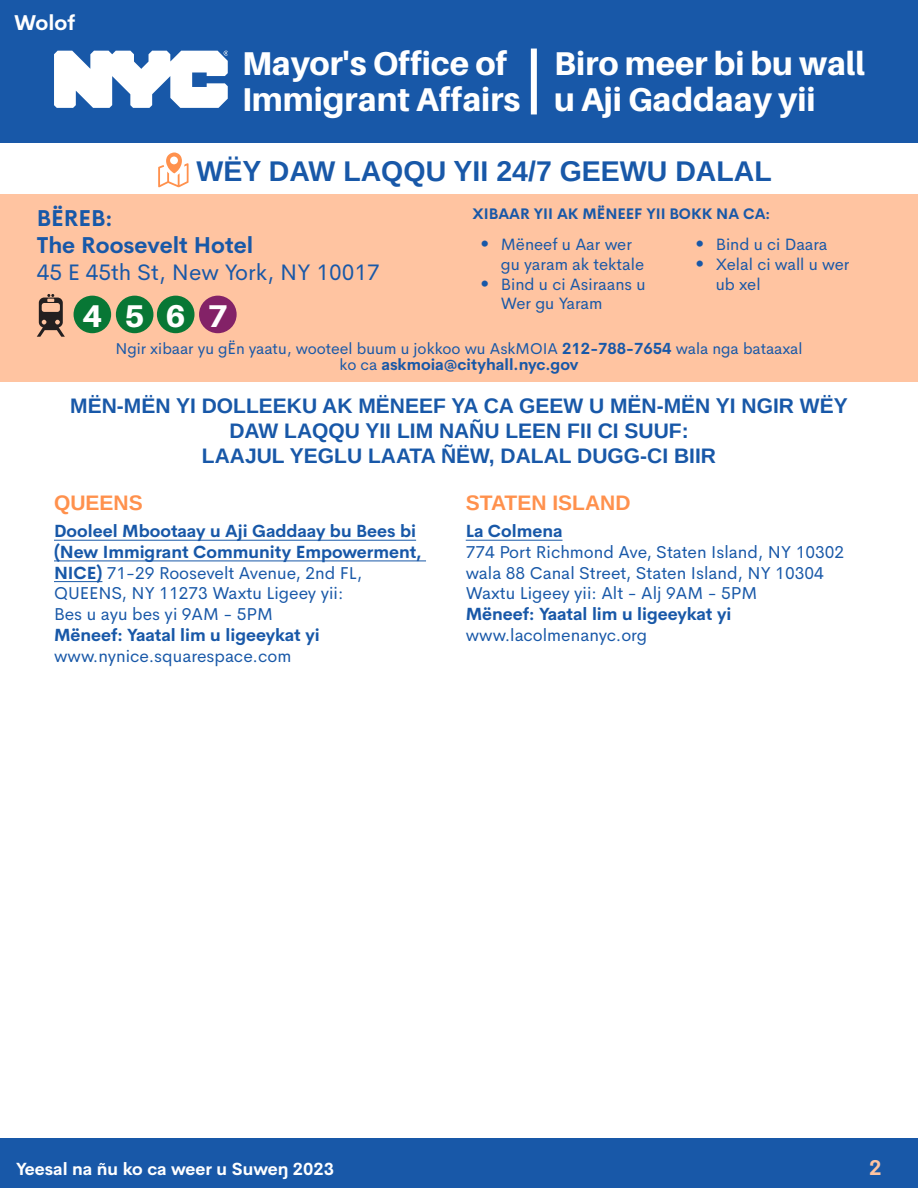
<style>
.page{position:relative;width:918px;height:1188px;background:#fff}
.page>*{position:absolute;margin:0;border:0;box-sizing:border-box;transform-origin:0 0}
.t1{font:800 33px/36px "Aileron";color:#fff}
.t2{font:800 31.5px "Aileron";color:#fff}
.t3{font:700 28.5px "Arimo";color:#1858a8}
.t4{font:22.5px/27px "Cerebri Sans";color:#1858a8}
.t5{font:700 21px/25.2px "Arimo";color:#1858a8;text-align:center}
.t6{font:700 21px "Arimo";color:#ff914d}
.t7{font:700 21px "Cerebri Sans";color:#fff}
.t8{font:700 21px "Cerebri Sans";color:#ffc4a1}
.t9{font:17.25px "Cerebri Sans";color:#1858a8}
.t10{font:700 17.25px/20.7px "Cerebri Sans";color:#1858a8}
.t11{font:700 17.25px "Cerebri Sans";color:#fff}
.t12{font:16.5px/19.8px "Cerebri Sans";color:#1858a8}
.t13{font:15.75px/16.5px "Cerebri Sans";color:#1858a8;text-align:center}
.t14{font:700 15px "Cerebri Sans";color:#1858a8}
.s1{font-weight:700}
.s2{font-weight:700;font-size:19.5px}
.s3{font-weight:400}
</style>
<div class="page">
<div style="left:0;top:1138px;width:918px;height:50px;background:#1858a8"></div>
<hr style="left:54px;top:540px;width:362px;height:1px;background:#1858a8">
<hr style="left:54px;top:560px;width:372px;height:1px;background:#1858a8">
<hr style="left:54px;top:581px;width:48px;height:1px;background:#1858a8">
<hr style="left:466px;top:540px;width:97px;height:1px;background:#1858a8">
<div style="left:0;top:194px;width:918px;height:188px;background:#ffc4a1"></div>
<div style="left:0;top:0;width:918px;height:142px;background:#1858a8"></div>
<svg style="left:158px;top:152px;width:31px;height:35px"></svg>
<svg style="left:37px;top:294px;width:28px;height:43px"></svg>
<div style="left:74px;top:296px;width:37px;height:37px;background:#087735;border-radius:50%"></div>
<div style="left:116px;top:296px;width:37px;height:37px;background:#087735;border-radius:50%"></div>
<div style="left:157px;top:296px;width:38px;height:37px;background:#087735;border-radius:50%"></div>
<div style="left:199px;top:296px;width:38px;height:37px;background:#832267;border-radius:50%"></div>
<svg style="left:54px;top:51px;width:174px;height:57px"></svg>
<div style="left:531px;top:49px;width:6px;height:65px;background:#fff"></div>
<p class="t7" style="left:14px;top:5px;width:62px">Wolof</p>
<p class="t1" style="left:242px;top:46px;width:280px">Mayor's Office of<br>Immigrant Affairs</p>
<p class="t1" style="left:554px;top:46px;width:312px">Biro meer bi bu wall u Aji Gaddaay yii</p>
<p class="t3" style="left:197px;top:151px;width:577px">WËY DAW LAQQU YII 24/7 GEEWU DALAL</p>
<p class="t4" style="left:37px;top:203px;width:344px"><span class="s1">BËREB:<br>The Roosevelt Hotel<br></span>45 E 45th St, New York, NY 10017</p>
<p class="t14" style="left:472px;top:201px;width:299px">XIBAAR YII AK MËNEEF YII BOKK NA CA:</p>
<p class="t12" style="left:695px;top:233px;width:134px"><span class="s2">•</span> Bind u ci Daara</p>
<p class="t12" style="left:716px;top:253px;width:135px;text-indent:-20px"><span class="s2">•</span> Xelal ci wall u wer ub xel</p>
<p class="t12" style="left:501px;top:233px;width:145px;text-indent:-20px"><span class="s2">•</span> Mëneef u Aar wer gu yaram ak tektale</p>
<p class="t12" style="left:501px;top:273px;width:146px;text-indent:-20px"><span class="s2">•</span> Bind u ci Asiraans u<br>Wer gu Yaram</p>
<p class="t2" style="left:82px;top:298px;width:22px">4</p>
<p class="t2" style="left:125px;top:298px;width:22px">5</p>
<p class="t2" style="left:166px;top:298px;width:22px">6</p>
<p class="t2" style="left:208px;top:298px;width:22px">7</p>
<p class="t13" style="left:116px;top:339px;width:688px">Ngir xibaar yu gËn yaatu, wooteel buum u jokkoo wu AskMOIA <span class="s1">212-788-7654</span> wala nga bataaxal ko ca <span class="s1">askmoia@cityhall.nyc.gov</span></p>
<p class="t5" style="left:70px;top:393px;width:779px">MËN-MËN YI DOLLEEKU AK MËNEEF YA CA GEEW U MËN-MËN YI NGIR WËY<br>DAW LAQQU YII LIM NAÑU LEEN FII CI SUUF:</p>
<p class="t5" style="left:202px;top:443px;width:516px">LAAJUL YEGLU LAATA ÑËW, DALAL DUGG-CI BIIR</p>
<p class="t6" style="left:54px;top:488px;width:90px">QUEENS</p>
<p class="t10" style="left:54px;top:519px;width:364px">Dooleel Mbootaay u Aji Gaddaay bu Bees bi</p>
<p class="t10" style="left:54px;top:540px;width:369px">(New Immigrant Community Empowerment,<br>NICE) <span class="s3">71-29 Roosevelt Avenue, 2nd FL,</span></p>
<p class="t9" style="left:54px;top:580px;width:291px">QUEENS, NY 11273 Waxtu Ligeey yii:</p>
<p class="t9" style="left:54px;top:601px;width:221px">Bes u ayu bes yi 9AM - 5PM</p>
<p class="t10" style="left:54px;top:623px;width:267px">Mëneef: Yaatal lim u ligeeykat yi</p>
<p class="t9" style="left:54px;top:642px;width:239px">www.nynice.squarespace.com</p>
<p class="t6" style="left:466px;top:488px;width:166px">STATEN ISLAND</p>
<p class="t10" style="left:466px;top:519px;width:98px">La Colmena</p>
<p class="t9" style="left:466px;top:538px;width:380px">774 Port Richmond Ave, Staten Island, NY 10302</p>
<p class="t9" style="left:466px;top:559px;width:360px">wala 88 Canal Street, Staten Island, NY 10304</p>
<p class="t9" style="left:466px;top:580px;width:293px">Waxtu Ligeey yii: Alt - Alj 9AM - 5PM</p>
<p class="t10" style="left:466px;top:602px;width:267px">Mëneef: Yaatal lim u ligeeykat yi</p>
<p class="t9" style="left:466px;top:621px;width:183px">www.lacolmenanyc.org</p>
<p class="t11" style="left:16px;top:1155px;width:319px">Yeesal na ñu ko ca weer u Suweŋ 2023</p>
<p class="t8" style="left:869px;top:1150px;width:14px">2</p>
</div>
